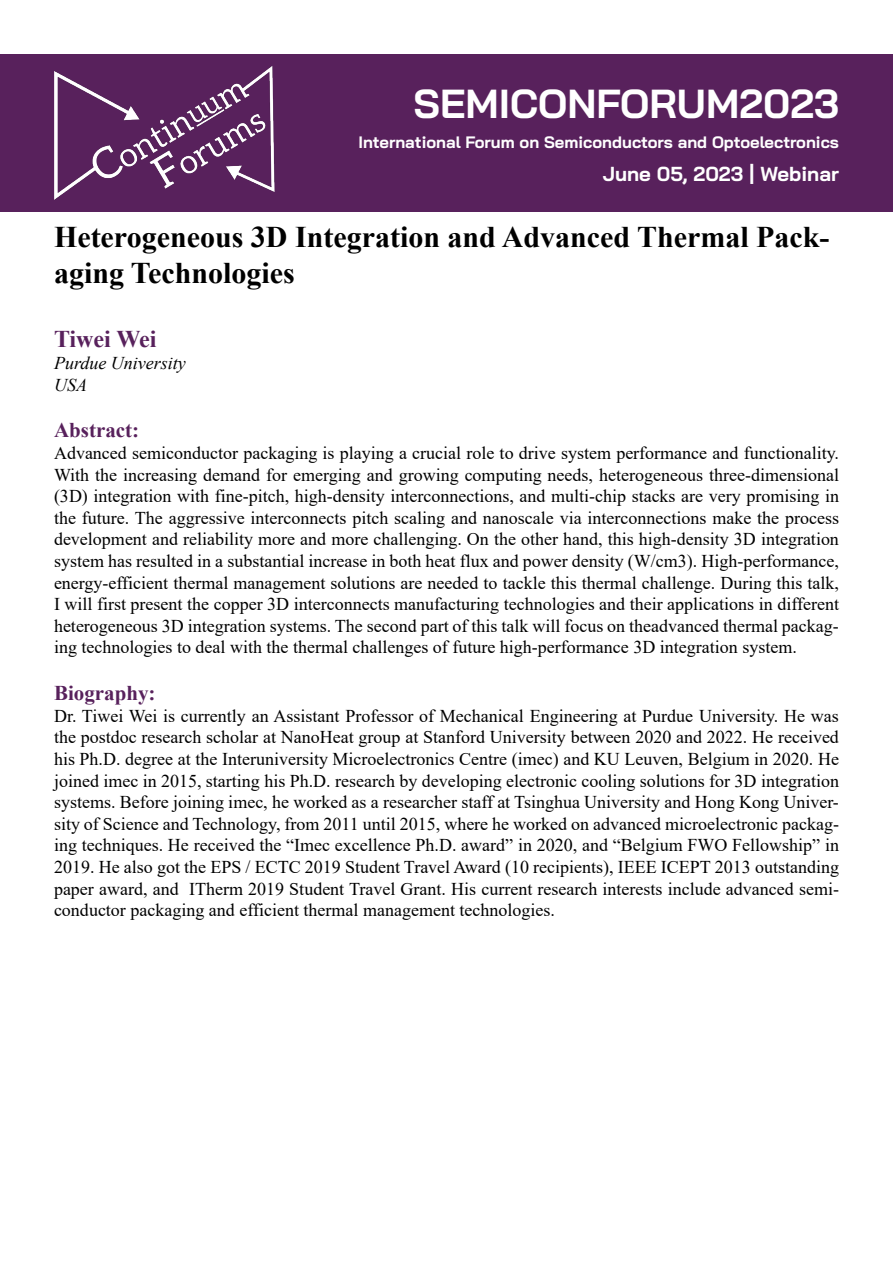
<style>
.page{position:relative;width:893px;height:1263px;background:#fff}
.page>*{position:absolute;margin:0;border:0;box-sizing:border-box;transform-origin:0 0}
.t1{font:700 40.5px "Bai Jamjuree";color:#fff}
.t2{font:700 30px/36px "Times New Roman";color:#000}
.t3{font:700 24px "Times New Roman";color:#58215c}
.t4{font:700 21px "Times New Roman";color:#58215c}
.t5{font:700 20.25px "Bai Jamjuree";color:#fff}
.t6{font:18px/21.6px "Times New Roman";color:#000;text-align:justify}
.t7{font:italic 18px/21.6px "Times New Roman";color:#000}
.t8{font:700 16.5px "Bai Jamjuree";color:#fff}
</style>
<div class="page">
<div style="left:0;top:54px;width:893px;height:157px;background:#58215c"></div>
<img style="left:54px;top:66px;width:221px;height:146px">
<h1 class="t1" style="left:413px;top:80px;width:427px">SEMICONFORUM2023</h1>
<p class="t8" style="left:358px;top:132px;width:482px">International Forum on Semiconductors and Optoelectronics</p>
<p class="t5" style="left:603px;top:162px;width:238px">June 05, 2023 | Webinar</p>
<h2 class="t2" style="left:54px;top:218px;width:777px">Heterogeneous 3D Integration and Advanced Thermal Pack&shy;aging Technologies</h2>
<h3 class="t3" style="left:54px;top:322px;width:104px">Tiwei Wei</h3>
<p class="t7" style="left:54px;top:352px;width:133px">Purdue University<br>USA</p>
<p class="t4" style="left:54px;top:415px;width:87px">Abstract:</p>
<p class="t6" style="left:54px;top:442px;width:786px">Advanced semiconductor packaging is playing a crucial role to drive system performance and functionality.<br>With the increasing demand for emerging and growing computing needs, heterogeneous three-dimensional (3D) integration with fine-pitch, high-density interconnections, and multi-chip stacks are very promising in the future. The aggressive interconnects pitch scaling and nanoscale via interconnections make the process development and reliability more and more challenging. On the other hand, this high-density 3D integration system has resulted in a substantial increase in both heat flux and power density (W/cm3). High-performance, energy-efficient thermal management solutions are needed to tackle this thermal challenge. During this talk, I will first present the copper 3D interconnects manufacturing technologies and their applications in different heterogeneous 3D integration systems. The second part of this talk will focus on theadvanced thermal packag&shy;ing technologies to deal with the thermal challenges of future high-performance 3D integration system.</p>
<p class="t4" style="left:54px;top:678px;width:103px">Biography:</p>
<p class="t6" style="left:54px;top:704px;width:786px">Dr. Tiwei Wei is currently an Assistant Professor of Mechanical Engineering at Purdue University. He was the postdoc research scholar at NanoHeat group at Stanford University between 2020 and 2022. He received his Ph.D. degree at the Interuniversity Microelectronics Centre (imec) and KU Leuven, Belgium in 2020. He joined imec in 2015, starting his Ph.D. research by developing electronic cooling solutions for 3D integration systems. Before joining imec, he worked as a researcher staff at Tsinghua University and Hong Kong Univer&shy;sity of Science and Technology, from 2011 until 2015, where he worked on advanced microelectronic packag&shy;ing techniques. He received the “Imec excellence Ph.D. award” in 2020, and “Belgium FWO Fellowship” in 2019. He also got the EPS / ECTC 2019 Student Travel Award (10 recipients), IEEE ICEPT 2013 outstanding paper award, and ITherm 2019 Student Travel Grant. His current research interests include advanced semi&shy;conductor packaging and efficient thermal management technologies.</p>
</div>
